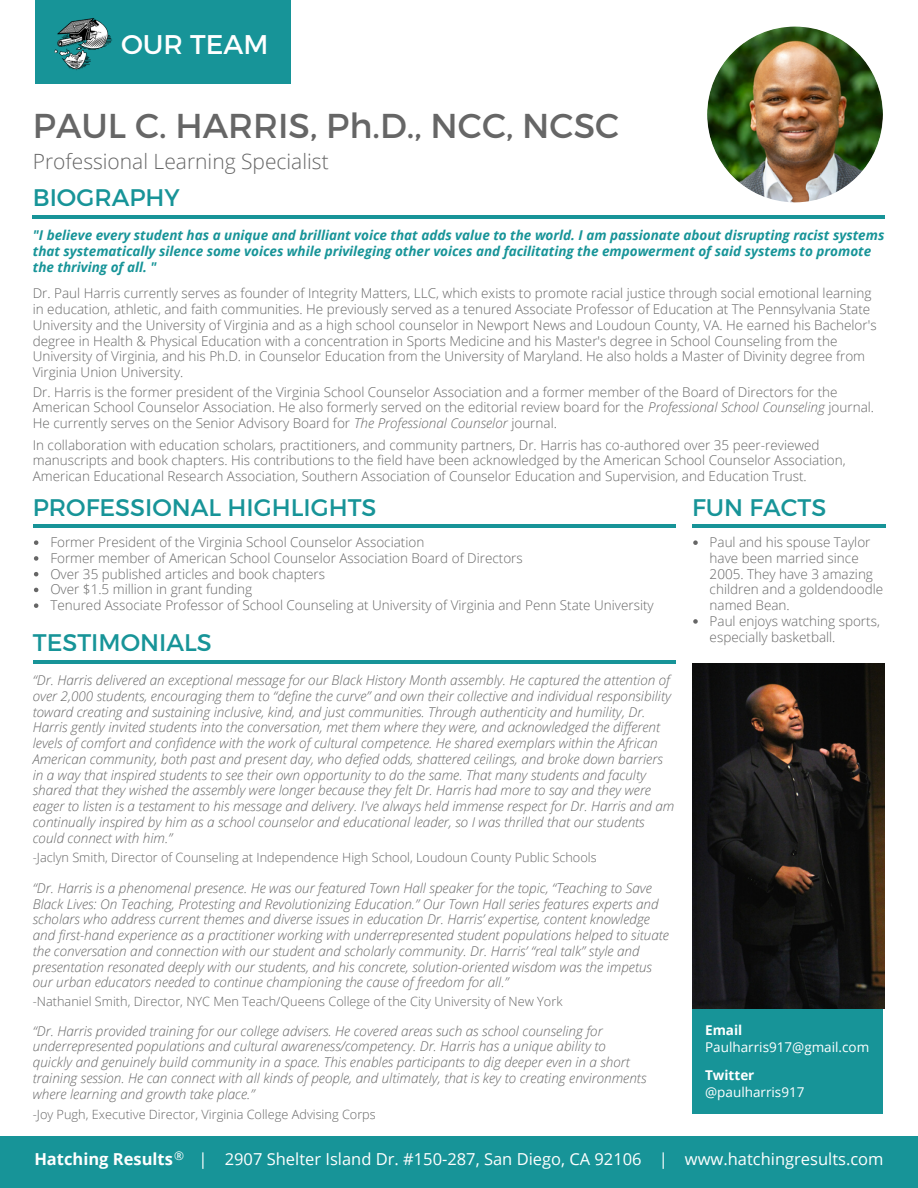
<style>
.page{position:relative;width:918px;height:1188px;background:#fff}
.page>*{position:absolute;margin:0;border:0;box-sizing:border-box;transform-origin:0 0}
.t1{font:34.5px "Montserrat";color:#666}
.t2{font:27px "Montserrat";color:#fff}
.t3{font:24px "Montserrat";color:#179498}
.t4{font:300 21px "Open Sans";color:#666}
.t5{font:16.5px "Open Sans";color:#fff}
.t6{font:italic 300 13.5px/15.8px "Open Sans";color:#666}
.t7{font:300 13.5px/15.8px "Open Sans";color:#666}
.t8{font:italic 700 13.5px/15.8px "Open Sans";color:#179498}
.t9{font:13.5px "Open Sans";color:#fff}
.t10{font:700 13.5px "Open Sans";color:#fff}
.t11{font:300 12.75px "Open Sans";color:#666}
.s1{font-style:italic}
.s2{font-weight:700}
</style>
<div class="page">
<div style="left:0;top:1136px;width:918px;height:52px;background:#179498"></div>
<hr style="left:33px;top:215px;width:852px;height:4px;background:#179498">
<div style="left:35px;top:0;width:256px;height:83px;background:#179498"></div>
<img style="left:54px;top:18px;width:58px;height:52px">
<hr style="left:692px;top:524px;width:193px;height:4px;background:#179498">
<svg style="left:693px;top:540px;width:5px;height:5px"></svg>
<svg style="left:693px;top:619px;width:5px;height:5px"></svg>
<hr style="left:33px;top:660px;width:643px;height:4px;background:#179498">
<img style="left:707px;top:27px;width:176px;height:175px;border-radius:50%">
<div style="left:692px;top:1008px;width:190px;height:105px;background:#179498"></div>
<img style="left:692px;top:664px;width:192px;height:344px">
<hr style="left:33px;top:524px;width:643px;height:4px;background:#179498">
<svg style="left:34px;top:540px;width:4px;height:5px"></svg>
<svg style="left:34px;top:556px;width:4px;height:5px"></svg>
<svg style="left:34px;top:572px;width:4px;height:4px"></svg>
<svg style="left:34px;top:588px;width:4px;height:4px"></svg>
<svg style="left:34px;top:603px;width:4px;height:5px"></svg>
<h2 class="t2" style="left:121px;top:27px;width:149px">OUR TEAM</h2>
<h1 class="t1" style="left:33px;top:103px;width:588px">PAUL C. HARRIS, Ph.D., NCC, NCSC</h1>
<h3 class="t4" style="left:33px;top:146px;width:297px">Professional Learning Specialist</h3>
<h3 class="t3" style="left:33px;top:182px;width:149px">BIOGRAPHY</h3>
<p class="t8" style="left:33px;top:227px;width:853px">"I believe every student has a unique and brilliant voice that adds value to the world. I am passionate about disrupting racist systems that systematically silence some voices while privileging other voices and facilitating the empowerment of said systems to promote the thriving of all. "</p>
<p class="t7" style="left:33px;top:285px;width:845px">Dr. Paul Harris currently serves as founder of Integrity Matters, LLC, which exists to promote racial justice through social emotional learning in education, athletic, and faith communities. He previously served as a tenured Associate Professor of Education at The Pennsylvania State University and the University of Virginia and as a high school counselor in Newport News and Loudoun County, VA. He earned his Bachelor's degree in Health &amp; Physical Education with a concentration in Sports Medicine and his Master's degree in School Counseling from the University of Virginia, and his Ph.D. in Counselor Education from the University of Maryland. He also holds a Master of Divinity degree from Virginia Union University.</p>
<p class="t7" style="left:33px;top:384px;width:843px">Dr. Harris is the former president of the Virginia School Counselor Association and a former member of the Board of Directors for the<br>American School Counselor Association. He also formerly served on the editorial review board for the <span class="s1">Professional School Counseling</span> journal.<br>He currently serves on the Senior Advisory Board for <span class="s1">The Professional Counselor</span> journal.</p>
<p class="t7" style="left:33px;top:437px;width:814px">In collaboration with education scholars, practitioners, and community partners, Dr. Harris has co-authored over 35 peer-reviewed manuscripts and book chapters. His contributions to the field have been acknowledged by the American School Counselor Association,<br>American Educational Research Association, Southern Association of Counselor Education and Supervision, and Education Trust.</p>
<h3 class="t3" style="left:692px;top:491px;width:136px">FUN FACTS</h3>
<p class="t7" style="left:710px;top:534px;width:175px">Paul and his spouse Taylor have been married since<br>2005. They have 3 amazing children and a goldendoodle named Bean.<br>Paul enjoys watching sports, especially basketball.</p>
<h3 class="t3" style="left:33px;top:491px;width:345px">PROFESSIONAL HIGHLIGHTS</h3>
<p class="t7" style="left:50px;top:534px;width:605px">Former President of the Virginia School Counselor Association<br>Former member of American School Counselor Association Board of Directors<br>Over 35 published articles and book chapters<br>Over $1.5 million in grant funding<br>Tenured Associate Professor of School Counseling at University of Virginia and Penn State University</p>
<h3 class="t3" style="left:33px;top:627px;width:181px">TESTIMONIALS</h3>
<p class="t6" style="left:33px;top:672px;width:643px">“Dr. Harris delivered an exceptional message for our Black History Month assembly. He captured the attention of over 2,000 students, encouraging them to “define the curve” and own their collective and individual responsibility toward creating and sustaining inclusive, kind, and just communities. Through authenticity and humility, Dr.<br>Harris gently invited students into the conversation, met them where they were, and acknowledged the different levels of comfort and confidence with the work of cultural competence. He shared exemplars within the African American community, both past and present day, who defied odds, shattered ceilings, and broke down barriers in a way that inspired students to see their own opportunity to do the same. That many students and faculty shared that they wished the assembly were longer because they felt Dr. Harris had more to say and they were eager to listen is a testament to his message and delivery. I've always held immense respect for Dr. Harris and am continually inspired by him as a school counselor and educational leader, so I was thrilled that our students could connect with him.”</p>
<p class="t11" style="left:33px;top:848px;width:565px">-Jaclyn Smith, Director of Counseling at Independence High School, Loudoun County Public Schools</p>
<p class="t6" style="left:33px;top:880px;width:638px">“Dr. Harris is a phenomenal presence. He was our featured Town Hall speaker for the topic, “Teaching to Save Black Lives: On Teaching, Protesting and Revolutionizing Education.” Our Town Hall series features experts and scholars who address current themes and diverse issues in education Dr. Harris’ expertise, content knowledge and first-hand experience as a practitioner working with underrepresented student populations helped to situate the conversation and connection with our student and scholarly community. Dr. Harris’ “real talk” style and presentation resonated deeply with our students, and his concrete, solution-oriented wisdom was the impetus our urban educators needed to continue championing the cause of freedom for all.”</p>
<p class="t11" style="left:33px;top:993px;width:531px">-Nathaniel Smith, Director, NYC Men Teach/Queens College of the City University of New York</p>
<p class="t6" style="left:33px;top:1022px;width:615px">“Dr. Harris provided training for our college advisers. He covered areas such as school counseling for underrepresented populations and cultural awareness/competency. Dr. Harris has a unique ability to quickly and genuinely build community in a space. This enables participants to dig deeper even in a short training session. He can connect with all kinds of people, and ultimately, that is key to creating environments where learning and growth take place.”</p>
<p class="t11" style="left:33px;top:1105px;width:345px">-Joy Pugh, Executive Director, Virginia College Advising Corps</p>
<p class="t10" style="left:705px;top:1021px;width:39px">Email</p>
<p class="t9" style="left:705px;top:1038px;width:166px">Paulharris917@gmail.com</p>
<p class="t10" style="left:705px;top:1065px;width:51px">Twitter</p>
<p class="t9" style="left:705px;top:1082px;width:101px">@paulharris917</p>
<p class="t5" style="left:34px;top:1147px;width:851px"><span class="s2">Hatching Results</span><sup>®</sup> | 2907 Shelter Island Dr. #150-287, San Diego, CA 92106 | www.hatchingresults.com</p>
</div>
